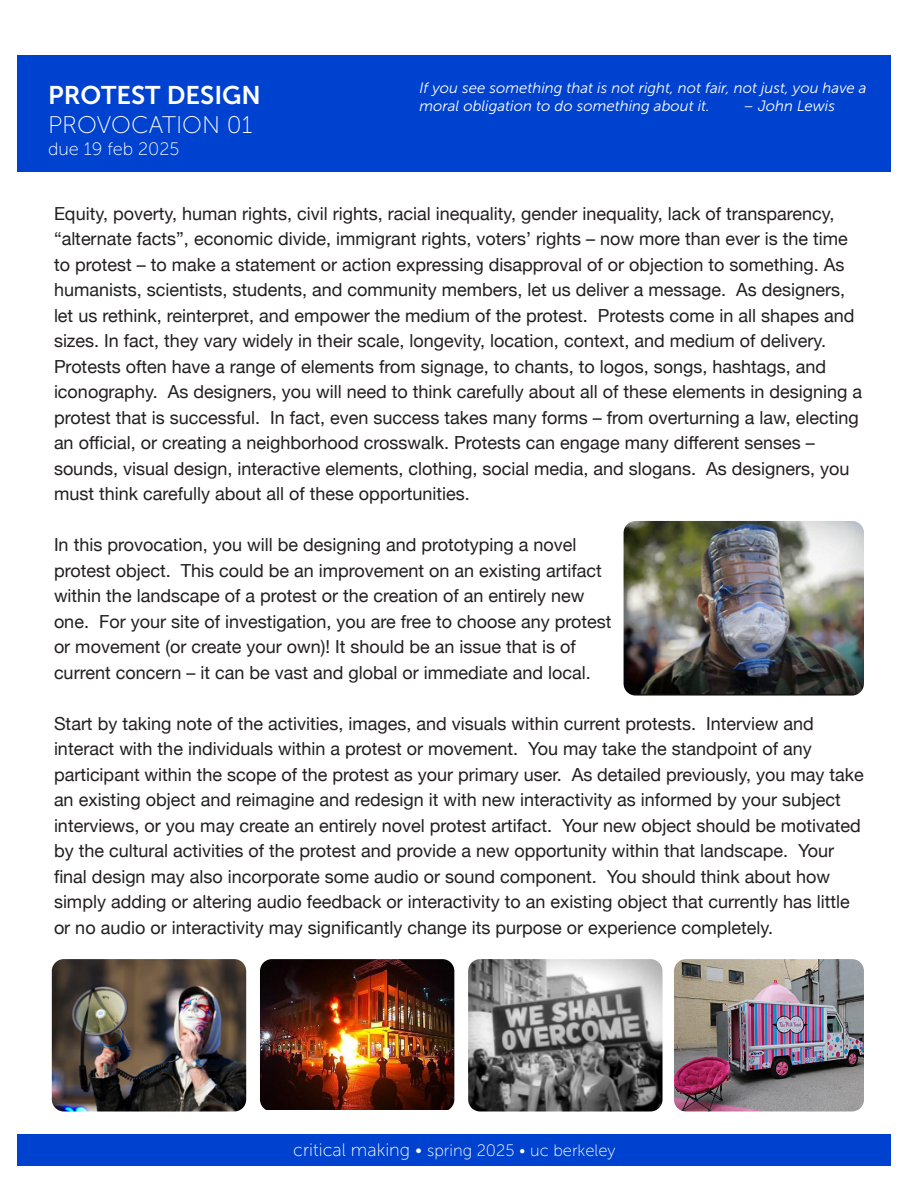
<style>
.page{position:relative;width:918px;height:1188px;background:#fff}
.page>*{position:absolute;margin:0;border:0;box-sizing:border-box;transform-origin:0 0}
.t1{font:25.5px "Museo Sans 700";color:#fff}
.t2{font:24px "Museo Sans 100";color:#fff}
.Body{font:18px/25.5px "Helvetica Neue";color:#231f20}
.t3{font:18px "Museo Sans 100";color:#fff}
.t4{font:16.5px "Museo Sans 100";color:#fff}
.t5{font:italic 15px/18px "Museo Sans 300";color:#fff}
.s1{font-size:18px}
</style>
<div class="page">
<img style="left:674px;top:959px;width:190px;height:152px">
<img style="left:52px;top:959px;width:194px;height:152px">
<img style="left:260px;top:959px;width:194px;height:151px">
<img style="left:468px;top:959px;width:195px;height:152px">
<div style="left:18px;top:56px;width:873px;height:116px;background:#0042d0"></div>
<img style="left:624px;top:521px;width:240px;height:175px">
<div style="left:18px;top:1134px;width:873px;height:31px;background:#0042d0"></div>
<p class="t1" style="left:48px;top:81px;width:215px">PROTEST DESIGN</p>
<p class="t2" style="left:48px;top:112px;width:206px">PROVOCATION 01</p>
<p class="t3" style="left:48px;top:139px;width:133px">due 19 feb 2025</p>
<p class="t5" style="left:419px;top:79px;width:449px">If you see something that is not right, not fair, not just, you have a moral obligation to do something about it.</p>
<p class="t5" style="left:743px;top:97px;width:93px">– John Lewis</p>
<p class="Body" style="left:54px;top:202px;width:810px">Equity, poverty, human rights, civil rights, racial inequality, gender inequality, lack of transparency, “alternate facts”, economic divide, immigrant rights, voters’ rights – now more than ever is the time to protest – to make a statement or action expressing disapproval of or objection to something. As humanists, scientists, students, and community members, let us deliver a message. As designers, let us rethink, reinterpret, and empower the medium of the protest. Protests come in all shapes and sizes. In fact, they vary widely in their scale, longevity, location, context, and medium of delivery.<br>Protests often have a range of elements from signage, to chants, to logos, songs, hashtags, and iconography. As designers, you will need to think carefully about all of these elements in designing a protest that is successful. In fact, even success takes many forms – from overturning a law, electing an official, or creating a neighborhood crosswalk. Protests can engage many different senses – sounds, visual design, interactive elements, clothing, social media, and slogans. As designers, you must think carefully about all of these opportunities.</p>
<p class="Body" style="left:54px;top:533px;width:559px">In this provocation, you will be designing and prototyping a novel protest object. This could be an improvement on an existing artifact within the landscape of a protest or the creation of an entirely new one. For your site of investigation, you are free to choose any protest or movement (or create your own)! It should be an issue that is of current concern – it can be vast and global or immediate and local.</p>
<p class="Body" style="left:54px;top:712px;width:811px">Start by taking note of the activities, images, and visuals within current protests. Interview and interact with the individuals within a protest or movement. You may take the standpoint of any participant within the scope of the protest as your primary user. As detailed previously, you may take an existing object and reimagine and redesign it with new interactivity as informed by your subject interviews, or you may create an entirely novel protest artifact. Your new object should be motivated by the cultural activities of the protest and provide a new opportunity within that landscape. Your final design may also incorporate some audio or sound component. You should think about how simply adding or altering audio feedback or interactivity to an existing object that currently has little or no audio or interactivity may significantly change its purpose or experience completely.</p>
<p class="t4" style="left:293px;top:1142px;width:324px"><span class="s1">critical making •</span> spring 2025 • uc berkeley</p>
</div>
